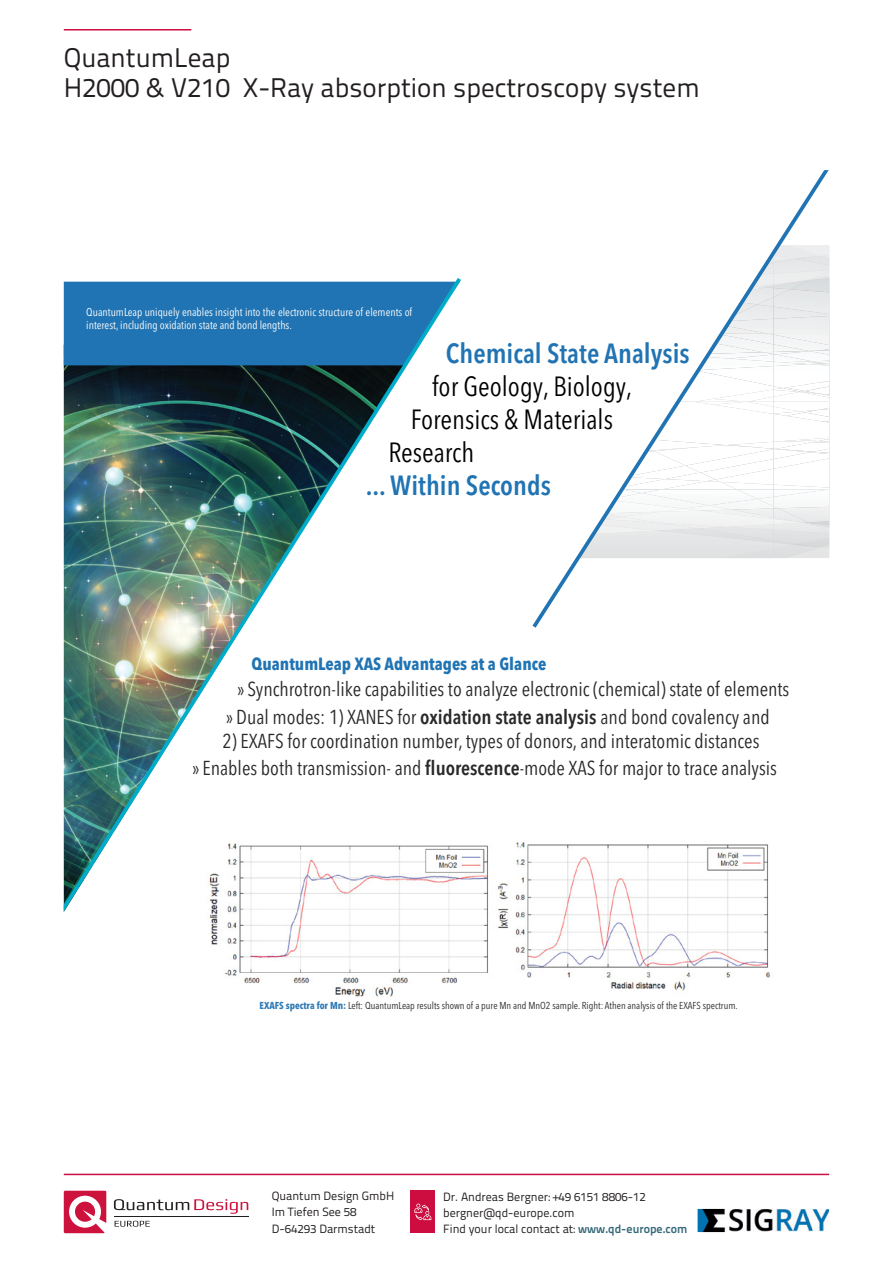
<style>
.page{position:relative;width:893px;height:1263px;background:#fff}
.page>*{position:absolute;margin:0;border:0;box-sizing:border-box;transform-origin:0 0}
.t1{font:condensed 27.45px "Avenir Next LT Pro";color:#000}
.t2{font:600 condensed 27.45px "Avenir Next LT Pro";color:#2174b3}
.t3{font:27px/30px "Titillium Text 22 L";color:#231f20}
.t4{font:condensed 19.95px/27.6px "Avenir Next LT Pro";color:#292829}
.t5{font:700 condensed 17.55px "Avenir Next LT Pro";color:#2174b3}
.t6{font:12px/16.8px "Titillium Text 22 L";color:#231f20}
.t7{font:condensed 11.25px/13.5px "Avenir Next LT Pro";color:#fff}
.t8{font:condensed 10.05px "Avenir Next LT Pro";color:#292829}
.s1{font-weight:600}
.s2{font-weight:700;color:#2d7ab6}
.s3{font-weight:700;color:#356879}
</style>
<div class="page">
<img style="left:698px;top:1210px;width:130px;height:21px">
<div style="left:696px;top:1208px;width:134px;height:25px;border:1px solid #fff"></div>
<hr style="left:64px;top:29px;width:127px;height:2px;background:#cd0d40">
<hr style="left:64px;top:1174px;width:765px;height:1px;background:#cd0d40">
<svg style="left:64px;top:1191px;width:42px;height:42px"></svg>
<svg style="left:114px;top:1199px;width:134px;height:15px"></svg>
<hr style="left:114px;top:1216px;width:135px;height:1px;background:#231f20">
<svg style="left:115px;top:1221px;width:35px;height:6px"></svg>
<div style="left:411px;top:1191px;width:24px;height:42px;background:#cd0d40"></div>
<svg style="left:414px;top:1203px;width:17px;height:17px"></svg>
<img style="left:64px;top:278px;width:397px;height:633px">
<svg style="left:532px;top:170px;width:297px;height:458px"></svg>
<img style="left:206px;top:840px;width:564px;height:157px">
<h2 class="t3" style="left:64px;top:41px;width:637px">QuantumLeap<br>H2000 &amp; V210 X-Ray absorption spectroscopy system</h2>
<p class="t7" style="left:86px;top:306px;width:327px">QuantumLeap uniquely enables insight into the electronic structure of elements of interest, including oxidation state and bond lengths.</p>
<p class="t2" style="left:446px;top:341px;width:245px">Chemical State Analysis</p>
<p class="t1" style="left:432px;top:374px;width:202px">for Geology, Biology,</p>
<p class="t1" style="left:411px;top:407px;width:204px">Forensics &amp; Materials</p>
<p class="t1" style="left:388px;top:440px;width:87px">Research</p>
<p class="t2" style="left:366px;top:473px;width:187px">... Within Seconds</p>
<p class="t5" style="left:251px;top:656px;width:296px">QuantumLeap XAS Advantages at a Glance</p>
<p class="t4" style="left:226px;top:677px;width:565px;text-indent:11px">» Synchrotron-like capabilities to analyze electronic (chemical) state of elements » Dual modes: 1) XANES for <span class="s1">oxidation state analysis</span> and bond covalency and</p>
<p class="t4" style="left:192px;top:728px;width:586px;text-indent:30px">2) EXAFS for coordination number, types of donors, and interatomic distances<br>» Enables both transmission- and <span class="s1">fluorescence</span>-mode XAS for major to trace analysis</p>
<p class="t8" style="left:260px;top:1001px;width:480px"><span class="s2">EXAFS spectra for Mn:</span> Left: QuantumLeap results shown of a pure Mn and MnO2 sample. Right: Athen analysis of the EXAFS spectrum.</p>
<p class="t6" style="left:272px;top:1186px;width:124px">Quantum Design GmbH<br>Im Tiefen See 58<br>D-64293 Darmstadt</p>
<p class="t6" style="left:443px;top:1187px;width:246px;line-height:16.4px">Dr. Andreas Bergner: +49 6151 8806-12 bergner@qd-europe.com<br>Find your local contact at: <span class="s3">www.qd-europe.com</span></p>
</div>
